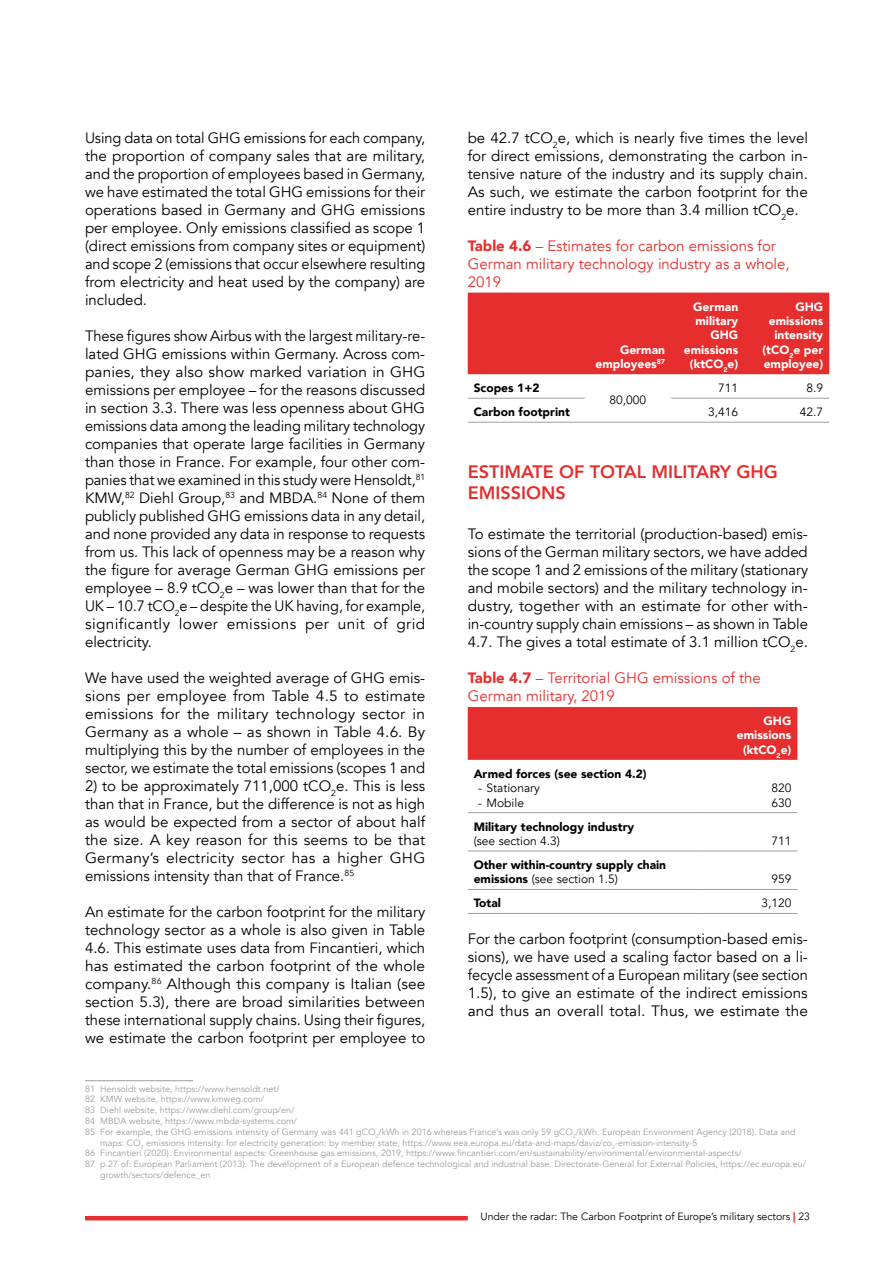
<style>
.page{position:relative;width:893px;height:1263px;background:#fff}
.page>*{position:absolute;margin:0;border:0;box-sizing:border-box;transform-origin:0 0}
.t1{font:800 18px/21.6px "Avenir";color:#e52e2d}
.t2{font:15px/18px "Avenir";color:#000;text-align:justify}
.t3{font:15px/18px "Avenir";color:#e52e2d}
.t4{font:900 12px/14.4px "Avenir";color:#000}
.t5{font:900 12px/14.4px "Avenir";color:#fff;text-align:right}
.t6{font:12px/14.4px "Avenir";color:#000}
.t7{font:10.5px "Avenir";color:#000}
.t8{font:9px "Avenir";color:#9d9d9c}
.s1{font-weight:900}
.s2{font-weight:400}
.s3{font-weight:900;color:#e52e2d}
</style>
<div class="page">
<hr style="left:85px;top:1216px;width:383px;height:4px;background:#e52e2d">
<hr style="left:85px;top:1080px;width:108px;height:1px;background:#9d9d9c">
<div style="left:468px;top:293px;width:361px;height:81px;background:#e52e2d"></div>
<hr style="left:585px;top:422px;width:86px;height:1px;background:#9d9d9c">
<hr style="left:468px;top:398px;width:117px;height:1px;background:#9d9d9c">
<hr style="left:468px;top:422px;width:117px;height:1px;background:#9d9d9c">
<hr style="left:671px;top:398px;width:73px;height:1px;background:#9d9d9c">
<hr style="left:744px;top:398px;width:85px;height:1px;background:#9d9d9c">
<hr style="left:671px;top:422px;width:73px;height:1px;background:#9d9d9c">
<hr style="left:744px;top:422px;width:85px;height:1px;background:#9d9d9c">
<div style="left:468px;top:707px;width:329px;height:53px;background:#e52e2d"></div>
<hr style="left:468px;top:812px;width:234px;height:1px;background:#9d9d9c">
<hr style="left:702px;top:812px;width:95px;height:1px;background:#9d9d9c">
<hr style="left:468px;top:851px;width:234px;height:1px;background:#9d9d9c">
<hr style="left:702px;top:851px;width:95px;height:1px;background:#9d9d9c">
<hr style="left:468px;top:889px;width:234px;height:1px;background:#9d9d9c">
<hr style="left:702px;top:889px;width:95px;height:1px;background:#9d9d9c">
<hr style="left:468px;top:913px;width:234px;height:1px;background:#9d9d9c">
<hr style="left:702px;top:913px;width:95px;height:1px;background:#9d9d9c">
<p class="t2" style="left:468px;top:129px;width:342px">be 42.7 tCO<sub>2</sub>e, which is nearly five times the level for direct emissions, demonstrating the carbon in&shy;tensive nature of the industry and its supply chain.<br>As such, we estimate the carbon footprint for the entire industry to be more than 3.4 million tCO<sub>2</sub>e.</p>
<p class="t3" style="left:468px;top:237px;width:323px"><span class="s1">Table 4.6</span> – Estimates for carbon emissions for<br>German military technology industry as a whole,<br>2019</p>
<p class="t2" style="left:85px;top:129px;width:342px">Using data on total GHG emissions for each company, the proportion of company sales that are military, and the proportion of employees based in Germany, we have estimated the total GHG emissions for their operations based in Germany and GHG emissions per employee. Only emissions classified as scope 1 (direct emissions from company sites or equipment) and scope 2 (emissions that occur elsewhere resulting from electricity and heat used by the company) are included.</p>
<p class="t2" style="left:85px;top:327px;width:342px">These figures show Airbus with the largest military-re&shy;lated GHG emissions within Germany. Across com&shy;panies, they also show marked variation in GHG emissions per employee – for the reasons discussed in section 3.3. There was less openness about GHG emissions data among the leading military technology companies that operate large facilities in Germany than those in France. For example, four other com&shy;panies that we examined in this study were Hensoldt,<sup>81<br></sup>KMW,<sup>82</sup> Diehl Group,<sup>83</sup> and MBDA.<sup>84</sup> None of them publicly published GHG emissions data in any detail, and none provided any data in response to requests from us. This lack of openness may be a reason why the figure for average German GHG emissions per employee – 8.9 tCO<sub>2</sub>e – was lower than that for the UK – 10.7 tCO<sub>2</sub>e – despite the UK having, for example, significantly lower emissions per unit of grid electricity.</p>
<p class="t2" style="left:85px;top:669px;width:342px">We have used the weighted average of GHG emis&shy;sions per employee from Table 4.5 to estimate emissions for the military technology sector in Germany as a whole – as shown in Table 4.6. By multiplying this by the number of employees in the sector, we estimate the total emissions (scopes 1 and</p>
<p class="t2" style="left:85px;top:777px;width:342px">2) to be approximately 711,000 tCO<sub>2</sub>e. This is less than that in France, but the difference is not as high as would be expected from a sector of about half the size. A key reason for this seems to be that Germany’s electricity sector has a higher GHG emissions intensity than that of France.<sup>85</sup></p>
<p class="t2" style="left:85px;top:903px;width:342px">An estimate for the carbon footprint for the military technology sector as a whole is also given in Table 4.6. This estimate uses data from Fincantieri, which has estimated the carbon footprint of the whole company.<sup>86</sup> Although this company is Italian (see section 5.3), there are broad similarities between these international supply chains. Using their figures, we estimate the carbon footprint per employee to</p>
<p class="t8" style="left:85px;top:1083px;width:196px">81 Hensoldt website, https://www.hensoldt.net/</p>
<p class="t8" style="left:85px;top:1094px;width:181px">82 KMW website, https://www.kmweg.com/</p>
<p class="t8" style="left:85px;top:1105px;width:211px">83 Diehl website, https://www.diehl.com/group/en/</p>
<p class="t8" style="left:85px;top:1115px;width:214px">84 MBDA website, https://www.mbda-systems.com/</p>
<p class="t8" style="left:85px;top:1126px;width:712px">85 For example, the GHG emissions intensity of Germany was 441 gCO<sub>2</sub>/kWh in 2016 whereas France’s was only 59 gCO<sub>2</sub>/kWh. European Environment Agency (2018). Data and</p>
<p class="t8" style="left:100px;top:1137px;width:599px">maps: CO<sub>2</sub> emissions intensity: for electricity generation: by member state, https://www.eea.europa.eu/data-and-maps/daviz/co<sub>2</sub>-emission-intensity-5</p>
<p class="t8" style="left:85px;top:1148px;width:658px">86 Fincantieri (2020). Environmental aspects: Greenhouse gas emissions, 2019, https://www.fincantieri.com/en/sustainability/environmental/environmental-aspects/</p>
<p class="t8" style="left:85px;top:1159px;width:722px">87 p.27 of: European Parliament (2013). The development of a European defence technological and industrial base. Directorate-General for External Policies, https://ec.europa.eu/</p>
<p class="t8" style="left:100px;top:1169px;width:112px">growth/sectors/defence_en</p>
<p class="t5" style="left:684px;top:299px;width:56px">German military<br>GHG emissions (ktCO<sub>2</sub>e)</p>
<p class="t5" style="left:762px;top:299px;width:62px">GHG emissions intensity (tCO<sub>2</sub>e per employee)</p>
<p class="t5" style="left:595px;top:342px;width:71px">German employees<sup>87</sup></p>
<p class="t6" style="left:718px;top:381px;width:22px">711</p>
<p class="t6" style="left:807px;top:381px;width:18px">8.9</p>
<p class="t4" style="left:474px;top:380px;width:67px">Scopes 1+2</p>
<p class="t6" style="left:610px;top:393px;width:38px">80,000</p>
<p class="t4" style="left:474px;top:404px;width:98px">Carbon footprint</p>
<p class="t6" style="left:708px;top:405px;width:32px">3,416</p>
<p class="t6" style="left:800px;top:405px;width:25px">42.7</p>
<p class="t1" style="left:468px;top:461px;width:312px">ESTIMATE OF TOTAL MILITARY GHG<br>EMISSIONS</p>
<p class="t2" style="left:468px;top:525px;width:342px">To estimate the territorial (production-based) emis&shy;sions of the German military sectors, we have added the scope 1 and 2 emissions of the military (stationary and mobile sectors) and the military technology in&shy;dustry, together with an estimate for other with&shy;in-country supply chain emissions – as shown in Table 4.7. The gives a total estimate of 3.1 million tCO<sub>2</sub>e.</p>
<p class="t3" style="left:468px;top:669px;width:295px"><span class="s1">Table 4.7</span> – Territorial GHG emissions of the<br>German military, 2019</p>
<p class="t5" style="left:737px;top:713px;width:56px">GHG emissions (ktCO<sub>2</sub>e)</p>
<p class="t4" style="left:474px;top:766px;width:174px">Armed forces (see section 4.2)</p>
<p class="t6" style="left:478px;top:781px;width:64px">- Stationary</p>
<p class="t6" style="left:478px;top:795px;width:48px">- Mobile</p>
<p class="t6" style="left:771px;top:781px;width:22px">820<br>630</p>
<p class="t4" style="left:474px;top:819px;width:162px">Military technology industry</p>
<p class="t6" style="left:474px;top:834px;width:88px">(see section 4.3)</p>
<p class="t6" style="left:771px;top:834px;width:22px">711</p>
<p class="t4" style="left:474px;top:857px;width:194px">Other within-country supply chain emissions <span class="s2">(see section 1.5)</span></p>
<p class="t6" style="left:771px;top:872px;width:22px">959</p>
<p class="t4" style="left:474px;top:896px;width:29px">Total</p>
<p class="t6" style="left:761px;top:896px;width:32px">3,120</p>
<p class="t2" style="left:468px;top:930px;width:342px">For the carbon footprint (consumption-based emis&shy;sions), we have used a scaling factor based on a li&shy;fecycle assessment of a European military (see section 1.5), to give an estimate of the indirect emissions and thus an overall total. Thus, we estimate the</p>
<p class="t7" style="left:480px;top:1210px;width:331px">Under the radar: The Carbon Footprint of Europe’s military sectors <span class="s3">|</span> 23</p>
</div>
